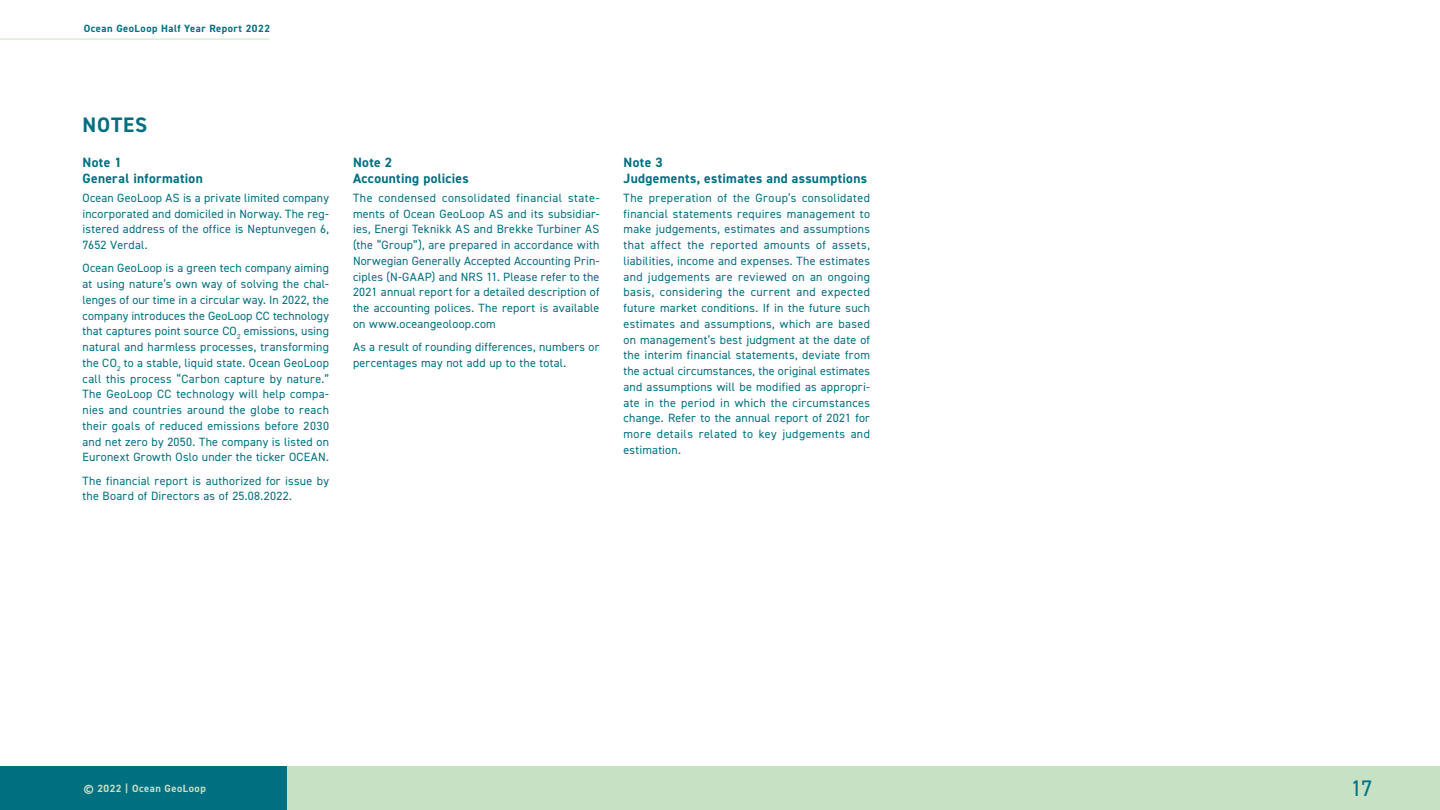
<style>
.page{position:relative;width:1440px;height:810px;background:#fff}
.page>*{position:absolute;margin:0;border:0;box-sizing:border-box;transform-origin:0 0}
.t1{font:22.5px "DIN2014";color:#006f80}
.t2{font:700 21px "DIN2014";letter-spacing:.04em;color:#006f80}
.H3_Notes{font:700 13.5px/16.5px "DIN2014";letter-spacing:.025em;color:#006f80}
.Notes{font:12px/15.8px "DIN2014";letter-spacing:.02em;color:#006f80;text-align:justify}
.t3{font:700 10.5px "DIN2014";letter-spacing:.045em;color:#006f80}
.t4{font:700 10.5px "DIN2014";letter-spacing:.05em;color:#c6e1c4}
</style>
<div class="page">
<div style="left:0;top:767px;width:1440px;height:43px;background:#c6e1c4"></div>
<div style="left:0;top:767px;width:286px;height:43px;background:#006f80"></div>
<hr style="left:0;top:39px;width:269px;height:1px;background:#c6e1c4">
<p class="t3" style="left:84px;top:21px;width:188px">Ocean GeoLoop Half Year Report 2022</p>
<h3 class="t2" style="left:83px;top:110px;width:66px">NOTES</h3>
<p class="H3_Notes" style="left:82px;top:154px;width:122px">Note 1<br>General information</p>
<p class="Notes" style="left:82px;top:190px;width:248px">Ocean GeoLoop AS is a private limited company incorporated and domiciled in Norway. The reg&shy;istered address of the office is Neptunvegen 6, 7652 Verdal.</p>
<p class="Notes" style="left:82px;top:260px;width:248px">Ocean GeoLoop is a green tech company aiming at using nature’s own way of solving the chal&shy;lenges of our time in a circular way. In 2022, the company introduces the GeoLoop CC technology that captures point source CO<sub>2</sub> emissions, using natural and harmless processes, transforming the CO<sub>2</sub> to a stable, liquid state. Ocean GeoLoop call this process “Carbon capture by nature.” The GeoLoop CC technology will help compa&shy;nies and countries around the globe to reach their goals of reduced emissions before 2030 and net zero by 2050. The company is listed on Euronext Growth Oslo under the ticker OCEAN.</p>
<p class="Notes" style="left:82px;top:472px;width:248px">The financial report is authorized for issue by the Board of Directors as of 25.08.2022.</p>
<p class="H3_Notes" style="left:353px;top:154px;width:117px">Note 2<br>Accounting policies</p>
<p class="Notes" style="left:353px;top:190px;width:248px">The condensed consolidated financial state&shy;ments of Ocean GeoLoop AS and its subsidiar&shy;ies, Energi Teknikk AS and Brekke Turbiner AS (the “Group”), are prepared in accordance with Norwegian Generally Accepted Accounting Prin&shy;ciples (N-GAAP) and NRS 11. Please refer to the 2021 annual report for a detailed description of the accounting polices. The report is available on www.oceangeoloop.com</p>
<p class="Notes" style="left:353px;top:339px;width:248px">As a result of rounding differences, numbers or percentages may not add up to the total.</p>
<p class="H3_Notes" style="left:623px;top:154px;width:245px">Note 3<br>Judgements, estimates and assumptions</p>
<p class="Notes" style="left:623px;top:190px;width:248px">The preperation of the Group’s consolidated financial statements requires management to make judgements, estimates and assumptions that affect the reported amounts of assets, liabilities, income and expenses. The estimates and judgements are reviewed on an ongoing basis, considering the current and expected future market conditions. If in the future such estimates and assumptions, which are based on management’s best judgment at the date of the interim financial statements, deviate from the actual circumstances, the original estimates and assumptions will be modified as appropri&shy;ate in the period in which the circumstances change. Refer to the annual report of 2021 for more details related to key judgements and estimation.</p>
<p class="t4" style="left:84px;top:782px;width:124px">© 2022 | Ocean GeoLoop</p>
<h1 class="t1" style="left:1351px;top:774px;width:23px">17</h1>
</div>
